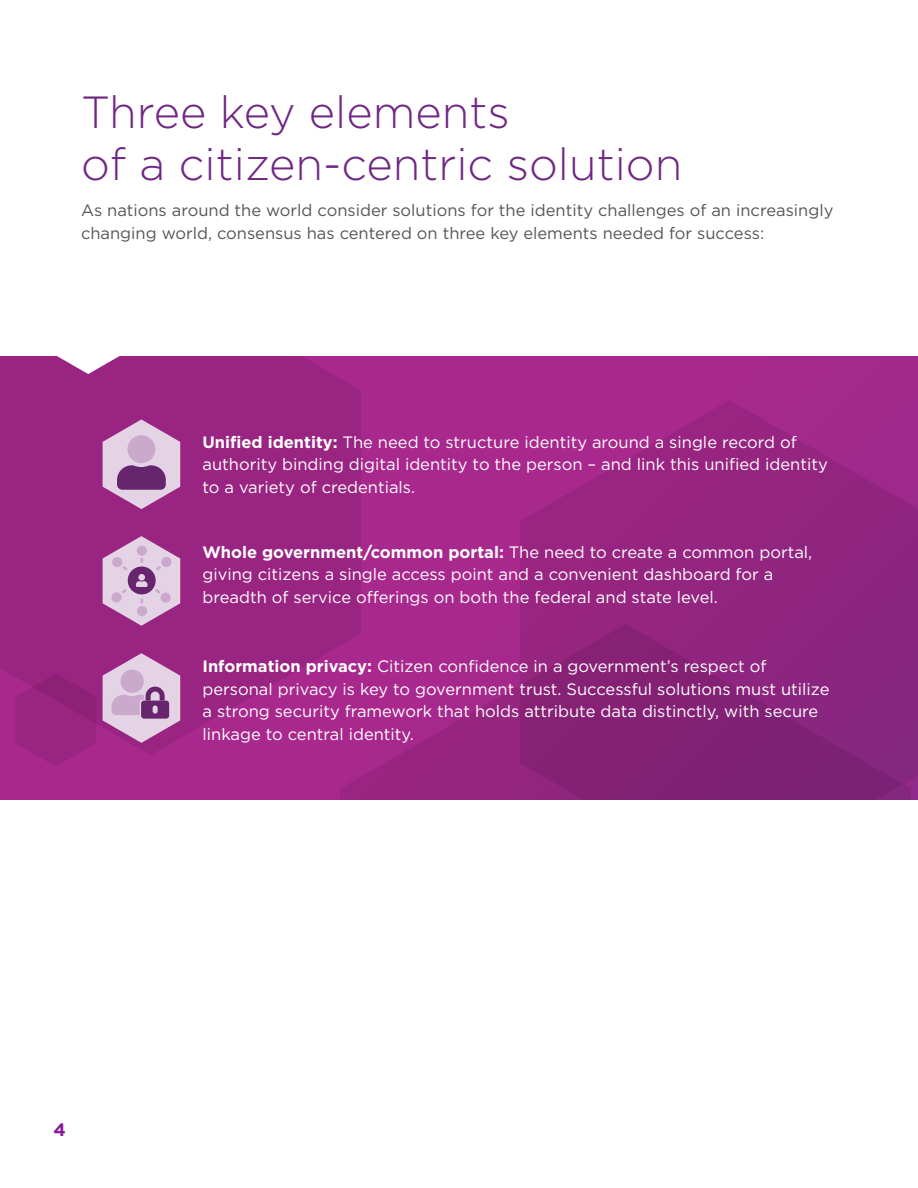
<style>
.page{position:relative;width:918px;height:1188px;background:#fff}
.page>*{position:absolute;margin:0;border:0;box-sizing:border-box;transform-origin:0 0}
.t1{font:300 45px/52.5px "Gotham";color:#702784}
.t2{font:700 18px "Gotham";color:#8a1a9b}
.t3{font:16.5px/22.5px "Gotham";color:#fff}
.t4{font:16.5px/22.5px "Gotham";color:#55565a}
.s1{font-weight:700}
</style>
<div class="page">
<div style="left:0;top:356px;width:918px;height:444px;background:#a8288d"></div>
<svg style="left:0;top:356px;width:361px;height:399px;fill:#9a2481"></svg>
<svg style="left:15px;top:673px;width:81px;height:93px"></svg>
<svg style="left:520px;top:400px;width:398px;height:400px;fill:#972580"></svg>
<svg style="left:340px;top:624px;width:571px;height:176px"></svg>
<svg style="left:55px;top:356px;width:66px;height:18px"></svg>
<svg style="left:103px;top:419px;width:77px;height:90px"></svg>
<svg style="left:103px;top:536px;width:77px;height:90px"></svg>
<svg style="left:103px;top:653px;width:77px;height:90px"></svg>
<h1 class="t1" style="left:81px;top:84px;width:603px">Three key elements<br>of a citizen-centric solution</h1>
<p class="t4" style="left:81px;top:199px;width:754px">As nations around the world consider solutions for the identity challenges of an increasingly changing world, consensus has centered on three key elements needed for success:</p>
<p class="t3" style="left:203px;top:430px;width:627px"><span class="s1">Unified identity:</span> The need to structure identity around a single record of authority binding digital identity to the person – and link this unified identity to a variety of credentials.</p>
<p class="t3" style="left:203px;top:541px;width:611px"><span class="s1">Whole government/common portal:</span> The need to create a common portal, giving citizens a single access point and a convenient dashboard for a breadth of service offerings on both the federal and state level.</p>
<p class="t3" style="left:203px;top:655px;width:629px"><span class="s1">Information privacy:</span> Citizen confidence in a government’s respect of personal privacy is key to government trust. Successful solutions must utilize a strong security framework that holds attribute data distinctly, with secure linkage to central identity.</p>
<p class="t2" style="left:53px;top:1117px;width:14px">4</p>
</div>
